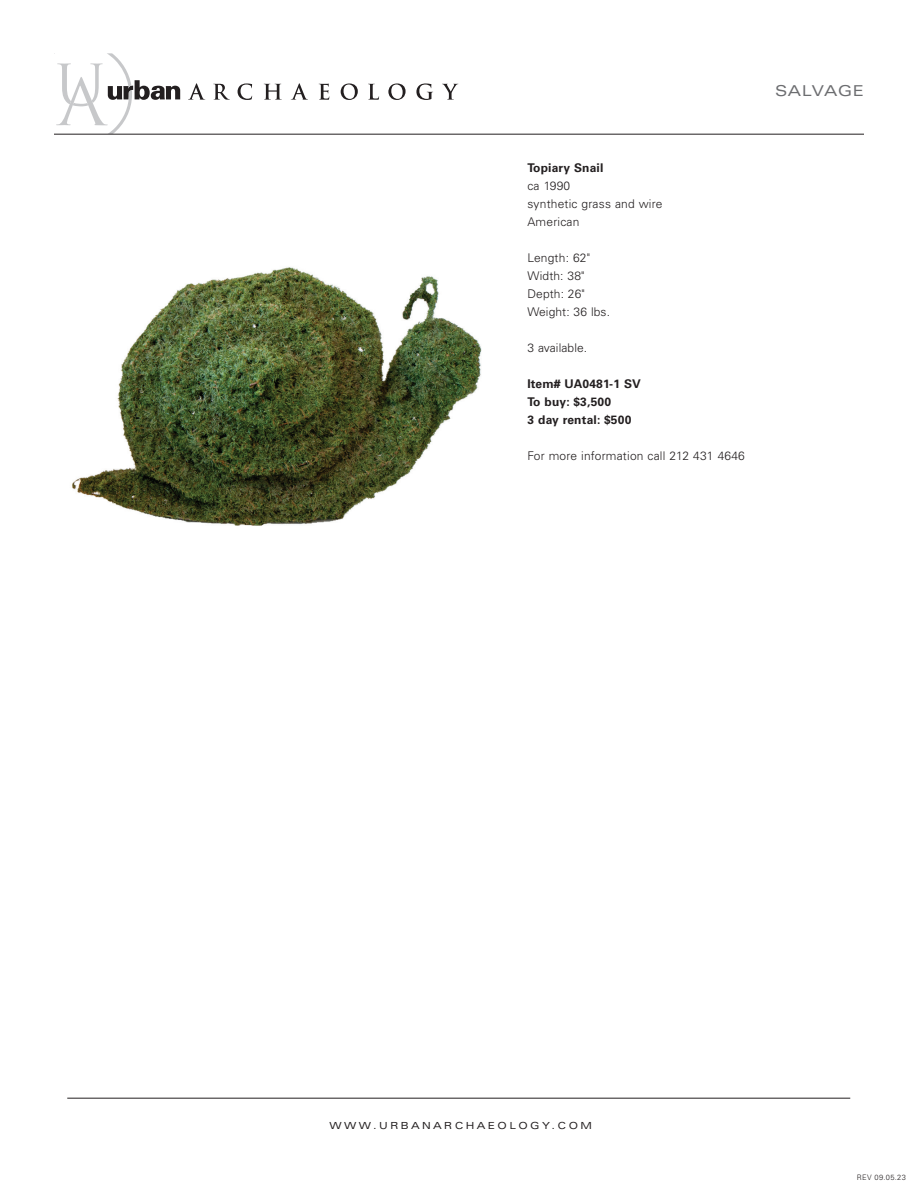
<style>
.page{position:relative;width:918px;height:1188px;background:#fff}
.page>*{position:absolute;margin:0;border:0;box-sizing:border-box;transform-origin:0 0}
.t1{font:expanded 15px "Univers LT Pro";letter-spacing:.035em;color:#6c6d70}
.t2{font:300 12px/18px "Univers LT Pro 45";letter-spacing:.015em;color:#231f20}
.t3{font:700 12px/18px "Univers LT Pro 65";letter-spacing:.015em;color:#231f20}
.t4{font:expanded 9.75px "Univers LT Pro";letter-spacing:.25em;color:#231f20}
.t5{font:300 7.5px "Univers LT Pro 45";letter-spacing:.04em;color:#231f20}
</style>
<div class="page">
<svg style="left:188px;top:83px;width:17px;height:17px"></svg>
<svg style="left:213px;top:84px;width:17px;height:16px"></svg>
<svg style="left:238px;top:83px;width:14px;height:17px"></svg>
<svg style="left:264px;top:84px;width:18px;height:16px"></svg>
<svg style="left:291px;top:83px;width:17px;height:17px"></svg>
<svg style="left:319px;top:84px;width:10px;height:16px"></svg>
<svg style="left:341px;top:83px;width:17px;height:17px"></svg>
<svg style="left:368px;top:84px;width:11px;height:16px"></svg>
<svg style="left:388px;top:83px;width:18px;height:17px"></svg>
<svg style="left:416px;top:83px;width:17px;height:17px"></svg>
<svg style="left:442px;top:84px;width:16px;height:16px"></svg>
<svg style="left:54px;top:53px;width:126px;height:81px"></svg>
<hr style="left:54px;top:134px;width:810px;height:1px;background:#231f20">
<hr style="left:67px;top:1098px;width:783px;height:1px;background:#231f20">
<img style="left:72px;top:267px;width:410px;height:259px">
<p class="t3" style="left:527px;top:158px;width:78px">Topiary Snail</p>
<p class="t2" style="left:527px;top:177px;width:137px">ca 1990<br>synthetic grass and wire<br>American</p>
<p class="t2" style="left:527px;top:249px;width:84px">Length: 62"<br>Width: 38"<br>Depth: 26"<br>Weight: 36 lbs.</p>
<p class="t2" style="left:527px;top:339px;width:61px">3 available.</p>
<p class="t3" style="left:527px;top:374px;width:115px">Item# UA0481-1 SV<br>To buy: $3,500<br>3 day rental: $500</p>
<p class="t2" style="left:527px;top:447px;width:219px">For more information call 212 431 4646</p>
<p class="t1" style="left:775px;top:82px;width:90px">SALVAGE</p>
<p class="t4" style="left:329px;top:1120px;width:264px">WWW.URBANARCHAEOLOGY.COM</p>
<p class="t5" style="left:857px;top:1172px;width:50px">REV 09.05.23</p>
</div>
